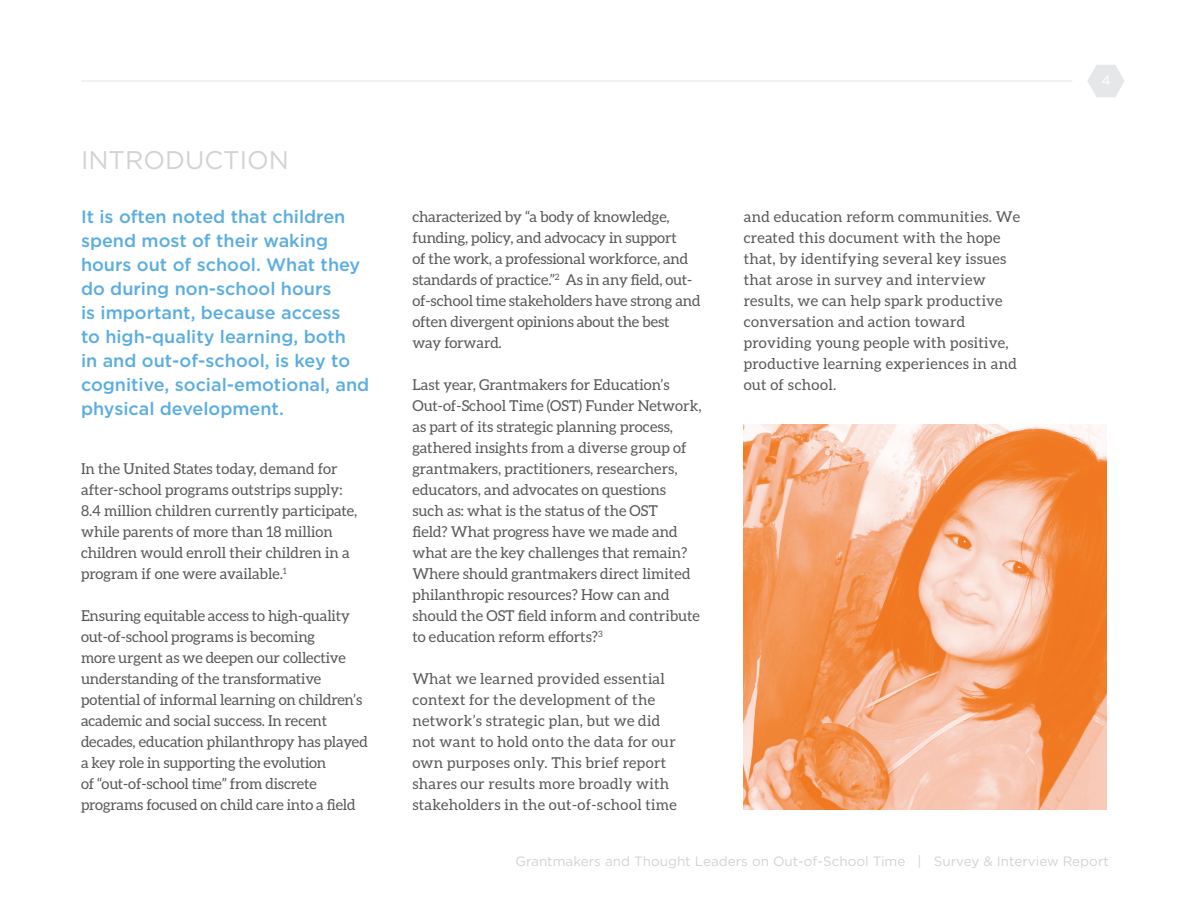
<style>
.page{position:relative;width:1188px;height:918px;background:#fff}
.page>*{position:absolute;margin:0;border:0;box-sizing:border-box;transform-origin:0 0}
.t1{font:25.5px "Gotham";color:#d1d2d4}
.t2{font:500 18px/24px "Gotham";color:#5aade0}
.t3{font:15px/21px "Aleo";color:#57585a}
.t4{font:15px/21px "Aleo";letter-spacing:.02em;color:#57585a}
.t5{font:13.5px "Gotham";color:#d1d2d4}
</style>
<div class="page">
<svg style="left:1087px;top:65px;width:38px;height:32px"></svg>
<hr style="left:81px;top:81px;width:991px;height:1px;background:#e6e7e9">
<img style="left:744px;top:424px;width:363px;height:386px">
<h1 class="t1" style="left:81px;top:143px;width:210px">INTRODUCTION</h1>
<p class="t2" style="left:81px;top:204px;width:290px">It is often noted that children spend most of their waking hours out of school. What they do during non-school hours<br>is important, because access<br>to high-quality learning, both<br>in and out-of-school, is key to cognitive, social-emotional, and physical development.</p>
<p class="t3" style="left:81px;top:458px;width:278px">In the United States today, demand for after-school programs outstrips supply:<br>8.4 million children currently participate, while parents of more than 18 million children would enroll their children in a program if one were available.<sup>1</sup></p>
<p class="t3" style="left:81px;top:605px;width:289px">Ensuring equitable access to high-quality out-of-school programs is becoming<br>more urgent as we deepen our collective understanding of the transformative potential of informal learning on children’s academic and social success. In recent decades, education philanthropy has played a key role in supporting the evolution<br>of “out-of-school time” from discrete programs focused on child care into a field</p>
<p class="t3" style="left:412px;top:206px;width:290px">characterized by “a body of knowledge, funding, policy, and advocacy in support<br>of the work, a professional workforce, and standards of practice.”<sup>2</sup> As in any field, out&shy;of-school time stakeholders have strong and often divergent opinions about the best way forward.</p>
<p class="t3" style="left:412px;top:374px;width:291px">Last year, Grantmakers for Education’s Out-of-School Time (OST) Funder Network, as part of its strategic planning process, gathered insights from a diverse group of grantmakers, practitioners, researchers, educators, and advocates on questions<br>such as: what is the status of the OST<br>field? What progress have we made and what are the key challenges that remain?<br>Where should grantmakers direct limited philanthropic resources? How can and should the OST field inform and contribute to education reform efforts?<sup>3</sup></p>
<p class="t4" style="left:412px;top:668px;width:266px">What we learned provided essential context for the development of the network’s strategic plan, but we did not want to hold onto the data for our own purposes only. This brief report shares our results more broadly with stakeholders in the out-of-school time</p>
<p class="t4" style="left:744px;top:206px;width:278px">and education reform communities. We created this document with the hope that, by identifying several key issues that arose in survey and interview results, we can help spark productive conversation and action toward providing young people with positive, productive learning experiences in and out of school.</p>
<p class="t5" style="left:515px;top:852px;width:595px">Grantmakers and Thought Leaders on Out-of-School Time | Survey &amp; Interview Report</p>
</div>
